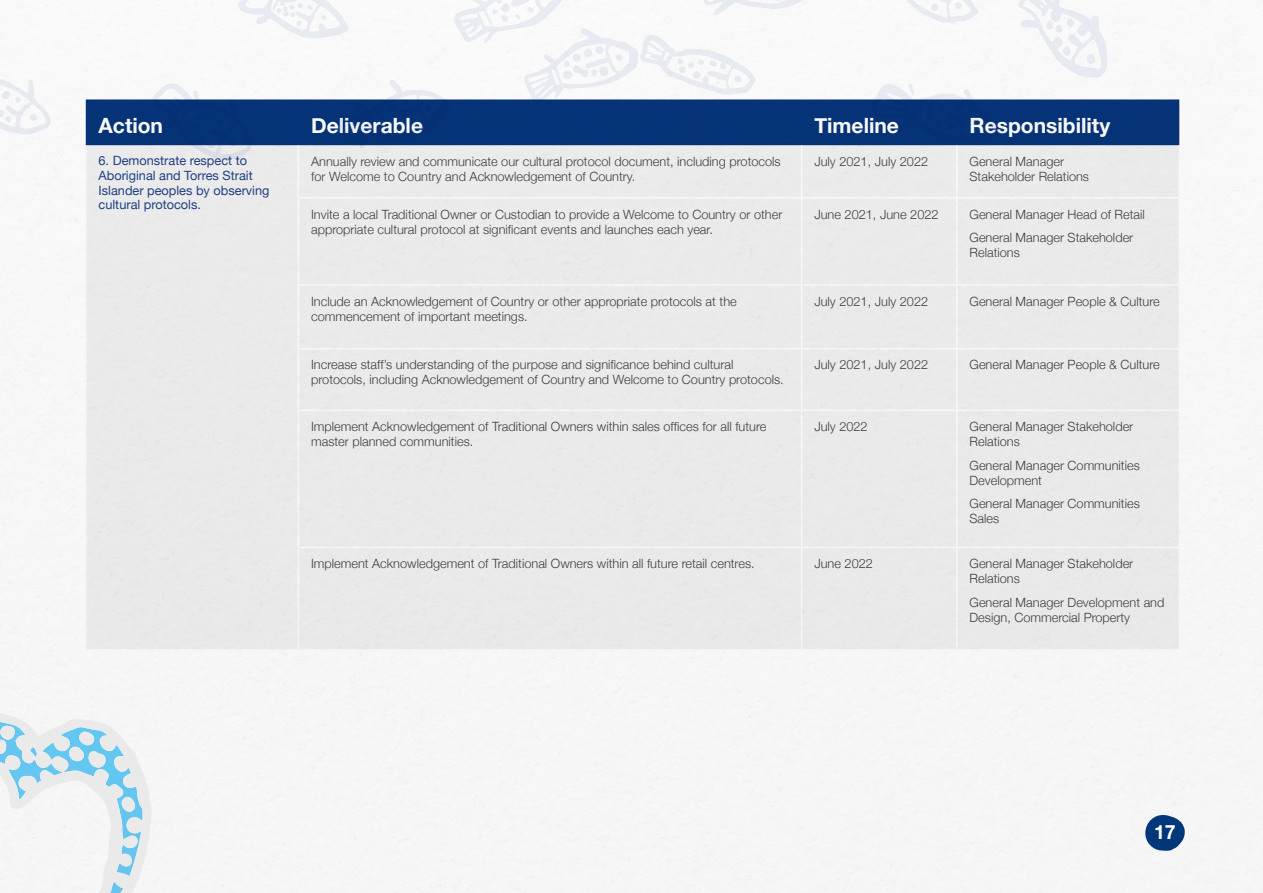
<style>
.page{position:relative;width:1263px;height:893px;background:#fff}
.page>*{position:absolute;margin:0;border:0;box-sizing:border-box;transform-origin:0 0}
.t1{font:700 21px "Helvetica Neue";color:#fff}
.t2{font:700 19.65px "Helvetica Neue";color:#fff}
.t3{font:300 12.75px/15px "Helvetica Neue";color:#414042}
.t4{font:12.75px/15px "Helvetica Neue";color:#214385}
</style>
<div class="page">
<svg style="left:1017px;top:0;width:91px;height:78px"></svg>
<svg style="left:872px;top:83px;width:128px;height:16px"></svg>
<svg style="left:0;top:69px;width:51px;height:66px"></svg>
<svg style="left:150px;top:0;width:664px;height:99px"></svg>
<svg style="left:869px;top:0;width:109px;height:23px"></svg>
<div style="left:86px;top:99px;width:1093px;height:46px;background:#053377"></div>
<div style="left:87px;top:145px;width:1091px;height:504px;background:#eaeaeb"></div>
<hr style="left:298px;top:145px;width:1px;height:52px;background:#fff">
<hr style="left:801px;top:145px;width:1px;height:52px;background:#fff">
<hr style="left:956px;top:145px;width:1px;height:52px;background:#fff">
<hr style="left:298px;top:197px;width:503px;height:1px;background:#fff">
<hr style="left:298px;top:198px;width:1px;height:86px;background:#fff">
<hr style="left:801px;top:197px;width:156px;height:1px;background:#fff">
<hr style="left:801px;top:198px;width:1px;height:86px;background:#fff">
<hr style="left:957px;top:197px;width:223px;height:1px;background:#fff">
<hr style="left:956px;top:198px;width:1px;height:86px;background:#fff">
<hr style="left:298px;top:284px;width:503px;height:2px;background:#fff">
<hr style="left:298px;top:286px;width:1px;height:62px;background:#fff">
<hr style="left:801px;top:284px;width:156px;height:2px;background:#fff">
<hr style="left:801px;top:286px;width:1px;height:62px;background:#fff">
<hr style="left:957px;top:284px;width:223px;height:2px;background:#fff">
<hr style="left:956px;top:286px;width:1px;height:62px;background:#fff">
<hr style="left:298px;top:348px;width:503px;height:1px;background:#fff">
<hr style="left:298px;top:349px;width:1px;height:61px;background:#fff">
<hr style="left:801px;top:348px;width:156px;height:1px;background:#fff">
<hr style="left:801px;top:349px;width:1px;height:61px;background:#fff">
<hr style="left:957px;top:348px;width:223px;height:1px;background:#fff">
<hr style="left:956px;top:349px;width:1px;height:61px;background:#fff">
<hr style="left:298px;top:410px;width:503px;height:1px;background:#fff">
<hr style="left:298px;top:411px;width:1px;height:136px;background:#fff">
<hr style="left:801px;top:410px;width:156px;height:1px;background:#fff">
<hr style="left:801px;top:411px;width:1px;height:136px;background:#fff">
<hr style="left:957px;top:410px;width:223px;height:1px;background:#fff">
<hr style="left:956px;top:411px;width:1px;height:136px;background:#fff">
<hr style="left:298px;top:547px;width:503px;height:1px;background:#fff">
<hr style="left:298px;top:548px;width:1px;height:101px;background:#fff">
<hr style="left:801px;top:547px;width:156px;height:1px;background:#fff">
<hr style="left:801px;top:548px;width:1px;height:101px;background:#fff">
<hr style="left:957px;top:547px;width:223px;height:1px;background:#fff">
<hr style="left:956px;top:548px;width:1px;height:101px;background:#fff">
<svg style="left:0;top:710px;width:152px;height:183px"></svg>
<svg style="left:1145px;top:814px;width:40px;height:37px"></svg>
<h1 class="t1" style="left:99px;top:112px;width:66px">Action</h1>
<h1 class="t1" style="left:311px;top:112px;width:113px">Deliverable</h1>
<h1 class="t1" style="left:814px;top:112px;width:86px">Timeline</h1>
<h1 class="t1" style="left:969px;top:112px;width:142px">Responsibility</h1>
<p class="t4" style="left:99px;top:153px;width:172px">6. Demonstrate respect to<br>Aboriginal and Torres Strait<br>Islander peoples by observing cultural protocols.</p>
<p class="t3" style="left:311px;top:153px;width:471px">Annually review and communicate our cultural protocol document, including protocols for Welcome to Country and Acknowledgement of Country.</p>
<p class="t3" style="left:814px;top:153px;width:115px">July 2021, July 2022</p>
<p class="t3" style="left:969px;top:153px;width:121px">General Manager<br>Stakeholder Relations</p>
<p class="t3" style="left:311px;top:206px;width:473px">Invite a local Traditional Owner or Custodian to provide a Welcome to Country or other appropriate cultural protocol at significant events and launches each year.</p>
<p class="t3" style="left:814px;top:206px;width:126px">June 2021, June 2022</p>
<p class="t3" style="left:969px;top:202px;width:177px;line-height:23.5px">General Manager Head of Retail<br>General Manager Stakeholder</p>
<p class="t3" style="left:969px;top:245px;width:52px">Relations</p>
<p class="t3" style="left:311px;top:293px;width:427px">Include an Acknowledgement of Country or other appropriate protocols at the commencement of important meetings.</p>
<p class="t3" style="left:814px;top:293px;width:115px">July 2021, July 2022</p>
<p class="t3" style="left:969px;top:293px;width:192px">General Manager People &amp; Culture</p>
<p class="t3" style="left:311px;top:357px;width:474px">Increase staff’s understanding of the purpose and significance behind cultural protocols, including Acknowledgement of Country and Welcome to Country protocols.</p>
<p class="t3" style="left:814px;top:357px;width:115px">July 2021, July 2022</p>
<p class="t3" style="left:969px;top:357px;width:192px">General Manager People &amp; Culture</p>
<p class="t3" style="left:311px;top:419px;width:457px">Implement Acknowledgement of Traditional Owners within sales offices for all future master planned communities.</p>
<p class="t3" style="left:814px;top:419px;width:55px">July 2022</p>
<p class="t3" style="left:969px;top:419px;width:165px">General Manager Stakeholder<br>Relations</p>
<p class="t3" style="left:969px;top:457px;width:172px">General Manager Communities<br>Development</p>
<p class="t3" style="left:969px;top:496px;width:172px">General Manager Communities<br>Sales</p>
<p class="t3" style="left:311px;top:556px;width:445px">Implement Acknowledgement of Traditional Owners within all future retail centres.</p>
<p class="t3" style="left:814px;top:556px;width:60px">June 2022</p>
<p class="t3" style="left:969px;top:556px;width:165px">General Manager Stakeholder<br>Relations</p>
<p class="t3" style="left:969px;top:594px;width:196px">General Manager Development and<br>Design, Commercial Property</p>
<h2 class="t2" style="left:1154px;top:820px;width:23px">17</h2>
</div>
